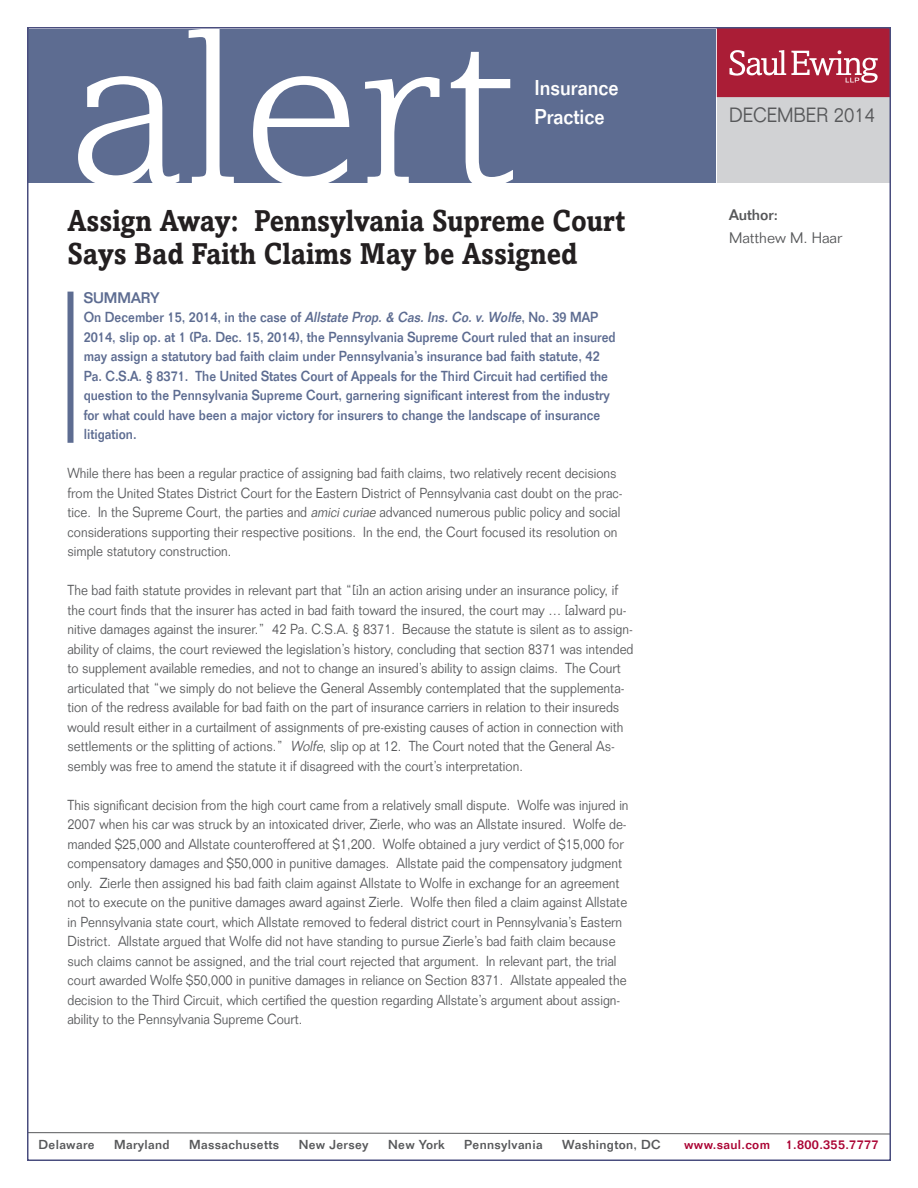
<style>
.page{position:relative;width:918px;height:1188px;background:#fff}
.page>*{position:absolute;margin:0;border:0;box-sizing:border-box;transform-origin:0 0}
.ALERT_HEAD{font:300 224.25px "Amasis";color:#fff;scale:1.1 1}
.HEADLINE{font:700 30px/33px "Amasis MT Std";color:#231f20;scale:.9 1}
.PRACTICE_NAME{font:500 21px "Folio Std";color:#fff;scale:.92 1}
.MONTH{font:300 20.25px "Folio Std";color:#57585a;scale:.92 1}
.ATTY_NAME{font:300 15px "Folio Std";color:#57585a}
.CONTACT_HEAD{font:500 15px "Folio Std";color:#57585a}
.SUMMARY_HEAD{font:500 15px "Folio Std";color:#5d6c91}
.BODY_COPY{font:300 14.25px/19.5px "Folio Std";color:#57585a;scale:.9 1}
.SUMMARY_BODY_COPY{font:500 14.25px/19.5px "Folio Std";color:#5d6c91;scale:.9 1}
.t1{font:500 12.75px "Folio Std";letter-spacing:.025em;color:#57585a}
.t2{font:500 12.75px "Folio Std";letter-spacing:.025em;color:#ab0333}
.s1{font-style:italic}
</style>
<div class="page">
<svg style="left:30px;top:1132px;width:858px;height:3px"></svg>
<div style="left:718px;top:28px;width:172px;height:155px;background:#d1d2d4"></div>
<div style="left:28px;top:29px;width:688px;height:154px;background:#5d6c91"></div>
<svg style="left:717px;top:30px;width:171px;height:67px;background:#b3354c"></svg>
<div style="left:68px;top:292px;width:6px;height:151px;background:#5d6c91"></div>
<p class="ALERT_HEAD" style="left:68px;top:-21px;width:410px">alert</p>
<p class="PRACTICE_NAME" style="left:535px;top:75px;width:93px">Insurance</p>
<p class="PRACTICE_NAME" style="left:535px;top:104px;width:78px">Practice</p>
<p class="HEADLINE" style="left:68px;top:204px;width:622px">Assign Away: Pennsylvania Supreme Court<br>Says Bad Faith Claims May be Assigned</p>
<p class="SUMMARY_HEAD" style="left:84px;top:289px;width:77px">SUMMARY</p>
<p class="SUMMARY_BODY_COPY" style="left:84px;top:308px;width:593px">On December 15, 2014, in the case of <span class="s1">Allstate Prop.&amp; Cas.Ins.Co.v.Wolfe</span>, No. 39 MAP 2014, slip op. at 1 (Pa. Dec. 15, 2014), the Pennsylvania Supreme Court ruled that an insured may assign a statutory bad faith claim under Pennsylvania’s insurance bad faith statute, 42<br>Pa. C.S.A. § 8371. The United States Court of Appeals for the Third Circuit had certified the question to the Pennsylvania Supreme Court, garnering significant interest from the industry for what could have been a major victory for insurers to change the landscape of insurance litigation.</p>
<p class="BODY_COPY" style="left:68px;top:464px;width:618px">While there has been a regular practice of assigning bad faith claims, two relatively recent decisions from the United States District Court for the Eastern District of Pennsylvania cast doubt on the prac&shy;tice. In the Supreme Court, the parties and <span class="s1">amicicuriae</span> advanced numerous public policy and social considerations supporting their respective positions. In the end, the Court focused its resolution on simple statutory construction.</p>
<p class="BODY_COPY" style="left:68px;top:581px;width:630px">The bad faith statute provides in relevant part that “[i]n an action arising under an insurance policy, if the court finds that the insurer has acted in bad faith toward the insured, the court may … [a]ward pu&shy;nitive damages against the insurer.” 42 Pa. C.S.A. § 8371. Because the statute is silent as to assign&shy;ability of claims, the court reviewed the legislation’s history, concluding that section 8371 was intended to supplement available remedies, and not to change an insured’s ability to assign claims. The Court articulated that “we simply do not believe the General Assembly contemplated that the supplementa&shy;tion of the redress available for bad faith on the part of insurance carriers in relation to their insureds would result either in a curtailment of assignments of pre-existing causes of action in connection with settlements or the splitting of actions.” <span class="s1">Wolfe</span>, slip op at 12. The Court noted that the General As&shy;sembly was free to amend the statute it if disagreed with the court’s interpretation.</p>
<p class="BODY_COPY" style="left:68px;top:795px;width:625px">This significant decision from the high court came from a relatively small dispute. Wolfe was injured in 2007 when his car was struck by an intoxicated driver, Zierle, who was an Allstate insured. Wolfe de&shy;manded $25,000 and Allstate counteroffered at $1,200. Wolfe obtained a jury verdict of $15,000 for compensatory damages and $50,000 in punitive damages. Allstate paid the compensatory judgment only. Zierle then assigned his bad faith claim against Allstate to Wolfe in exchange for an agreement not to execute on the punitive damages award against Zierle. Wolfe then filed a claim against Allstate in Pennsylvania state court, which Allstate removed to federal district court in Pennsylvania’s Eastern District. Allstate argued that Wolfe did not have standing to pursue Zierle’s bad faith claim because such claims cannot be assigned, and the trial court rejected that argument. In relevant part, the trial court awarded Wolfe $50,000 in punitive damages in reliance on Section 8371. Allstate appealed the decision to the Third Circuit, which certified the question regarding Allstate’s argument about assign&shy;ability to the Pennsylvania Supreme Court.</p>
<p class="MONTH" style="left:729px;top:103px;width:160px">DECEMBER 2014</p>
<p class="CONTACT_HEAD" style="left:729px;top:206px;width:50px">Author:</p>
<p class="ATTY_NAME" style="left:729px;top:229px;width:115px">Matthew M. Haar</p>
<p class="t1" style="left:39px;top:1137px;width:58px">Delaware</p>
<p class="t1" style="left:114px;top:1137px;width:57px">Maryland</p>
<p class="t1" style="left:189px;top:1137px;width:91px">Massachusetts</p>
<p class="t1" style="left:299px;top:1137px;width:71px">New Jersey</p>
<p class="t1" style="left:388px;top:1137px;width:58px">New York</p>
<p class="t1" style="left:464px;top:1137px;width:80px">Pennsylvania</p>
<p class="t1" style="left:562px;top:1137px;width:100px">Washington, DC</p>
<p class="t2" style="left:684px;top:1137px;width:196px">www.saul.com 1.800.355.7777</p>
</div>
